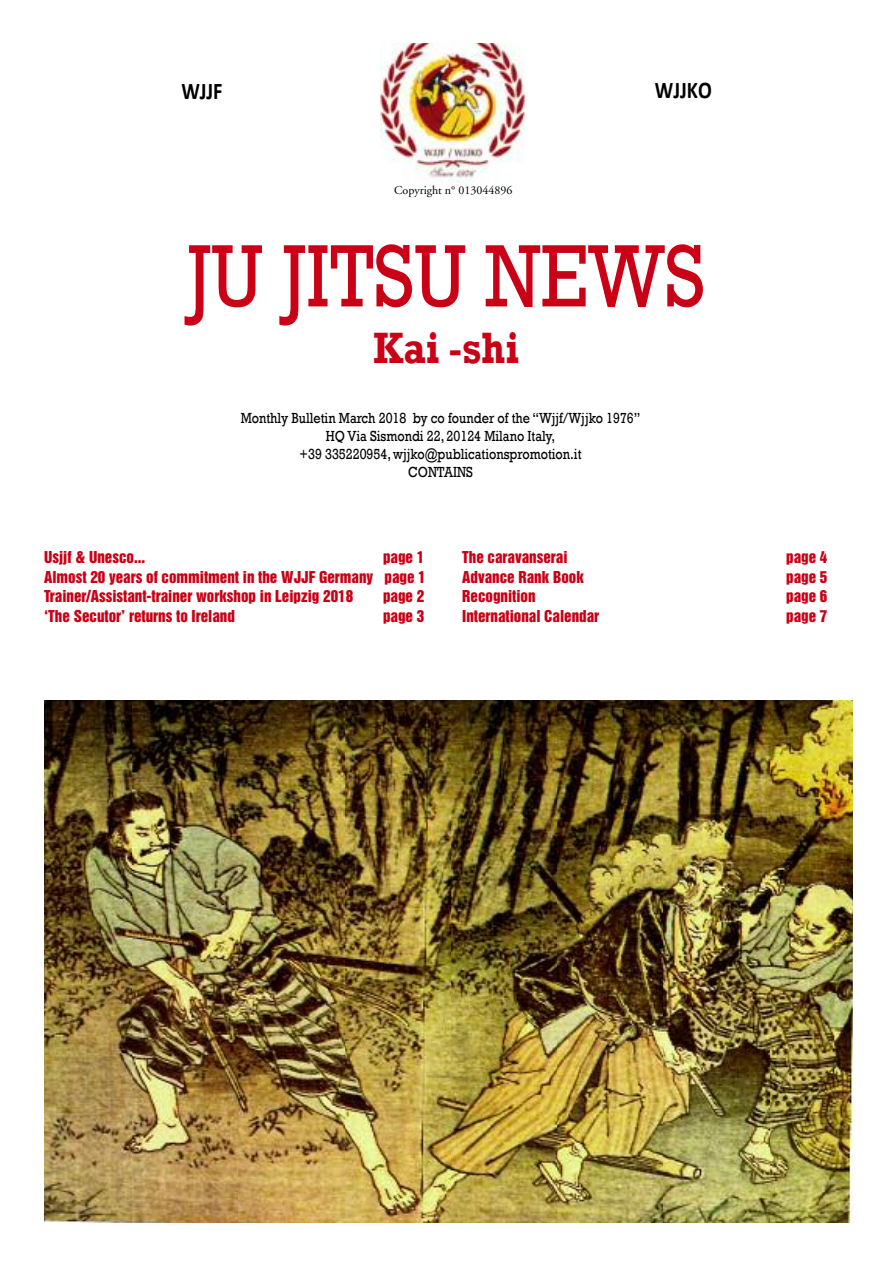
<style>
.page{position:relative;width:893px;height:1263px;background:#fff}
.page>*{position:absolute;margin:0;border:0;box-sizing:border-box;transform-origin:0 0}
.t1{font:90px "Rockwell";color:#ca0016;scale:.85 1}
.t2{font:700 45px "Rockwell";color:#ca0016;scale:.85 1}
.t3{font:700 24px "Calibri";color:#000;scale:.85 1}
.t4{font:15px/19.5px "Helvetica Inserat";color:#ca0016;text-align:justify}
.t5{font:15px/18px "Rockwell";color:#000;text-align:center;scale:.85 1}
.t6{font:12px "Adobe Garamond";color:#000}
</style>
<div class="page">
<img style="left:44px;top:700px;width:808px;height:522px">
<img style="left:381px;top:43px;width:146px;height:139px">
<h3 class="t3" style="left:181px;top:76px;width:50px">WJJF</h3>
<h3 class="t3" style="left:655px;top:75px;width:68px">WJJKO</h3>
<p class="t6" style="left:394px;top:185px;width:120px">Copyright n° 013044896</p>
<h1 class="t1" style="left:187px;top:221px;width:611px">JU JITSU NEWS</h1>
<h2 class="t2" style="left:374px;top:321px;width:173px">Kai -shi</h2>
<p class="t5" style="left:241px;top:409px;width:472px">Monthly Bulletin March 2018 by co founder of the “Wjjf/Wjjko 1976” HQ Via Sismondi 22, 20124 Milano Italy,<br>+39 335220954, wjjko@publicationspromotion.it<br>CONTAINS</p>
<p class="t4" style="left:44px;top:548px;width:103px">Usjjf &amp; Unesco...</p>
<p class="t4" style="left:44px;top:548px;width:383px;text-indent:339px">page 1<br>Almost 20 years of commitment in the WJJF Germany page 1<br>Trainer/Assistant-trainer workshop in Leipzig 2018</p>
<p class="t4" style="left:383px;top:587px;width:43px">page 2</p>
<p class="t4" style="left:44px;top:607px;width:192px">‘The Secutor’ returns to Ireland</p>
<p class="t4" style="left:383px;top:607px;width:43px">page 3</p>
<p class="t4" style="left:462px;top:548px;width:107px">The caravanserai</p>
<p class="t4" style="left:786px;top:548px;width:43px">page 4</p>
<p class="t4" style="left:462px;top:568px;width:123px">Advance Rank Book</p>
<p class="t4" style="left:786px;top:568px;width:43px">page 5</p>
<p class="t4" style="left:462px;top:587px;width:75px">Recognition</p>
<p class="t4" style="left:786px;top:587px;width:43px">page 6</p>
<p class="t4" style="left:462px;top:607px;width:139px">International Calendar</p>
<p class="t4" style="left:786px;top:607px;width:43px">page 7</p>
</div>
